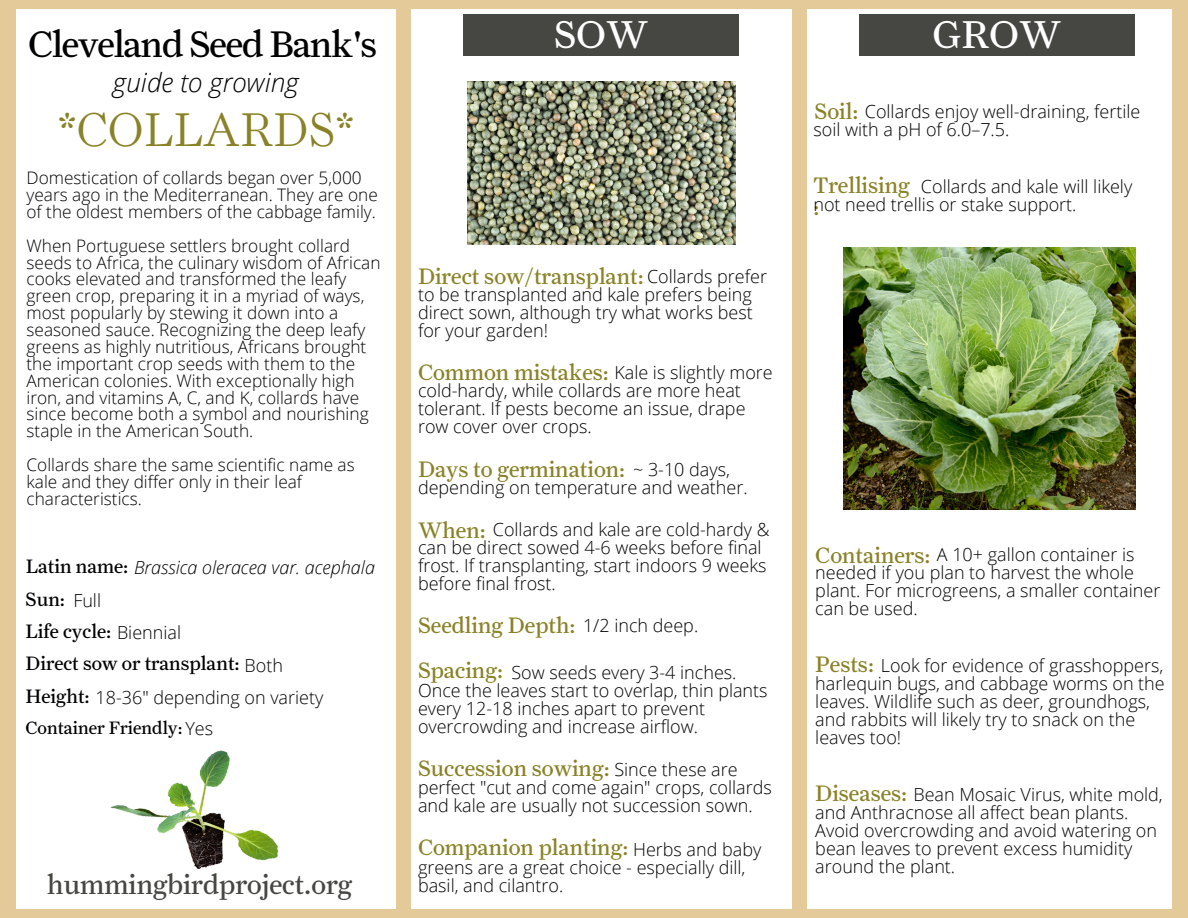
<style>
.page{position:relative;width:1188px;height:918px;background:#e4c999}
.page>*{position:absolute;margin:0;border:0;box-sizing:border-box;transform-origin:0 0}
.t1{font:300 47.55px "Farnham Display";color:#898227}
.t2{font:39px "Farnham Text";color:#fff}
.t3{font:37.2px "Farnham Text";letter-spacing:-.03em;color:#000}
.t4{font:27.75px "Farnham Text";color:#464743}
.t5{font:italic 300 26.25px "Open Sans";color:#000}
.t6{font:22.5px/22.5px "Farnham Text";color:#898227}
.t7{font:19.5px "Farnham Text";color:#000}
.t8{font:300 18px/18px "Open Sans";color:#000}
.t9{font:italic 300 18px "Open Sans";color:#000}
.t10{font:18px "Farnham Text";color:#000}
.t11{font:300 17.25px/16.8px "Open Sans";color:#000}
.s1{font-family:"Farnham Text";font-weight:400;font-style:normal;font-size:19.5px}
.s2{font-family:"Open Sans";font-weight:300;font-size:18px}
.s3{font-family:"Farnham Text";font-weight:400;font-size:19.5px}
.s4{font-family:"Open Sans";font-weight:300}
</style>
<div class="page">
<div style="left:16px;top:10px;width:380px;height:898px;background:#fff"></div>
<div style="left:411px;top:10px;width:381px;height:898px;background:#fff"></div>
<div style="left:807px;top:10px;width:365px;height:898px;background:#fff"></div>
<img style="left:468px;top:81px;width:268px;height:163px">
<img style="left:844px;top:247px;width:291px;height:262px">
<div style="left:464px;top:14px;width:275px;height:42px;background:#464743"></div>
<div style="left:859px;top:14px;width:276px;height:42px;background:#464743"></div>
<img style="left:110px;top:750px;width:169px;height:119px">
<p class="t3" style="left:28px;top:22px;width:350px">Cleveland Seed Bank's</p>
<p class="t5" style="left:113px;top:64px;width:187px">guide to growing</p>
<p class="t1" style="left:58px;top:111px;width:298px">*COLLARDS*</p>
<p class="t11" style="left:27px;top:169px;width:353px">Domestication of collards began over 5,000 years ago in the Mediterranean. They are one of the oldest members of the cabbage family.</p>
<p class="t11" style="left:27px;top:237px;width:356px">When Portuguese settlers brought collard seeds to Africa, the culinary wisdom of African cooks elevated and transformed the leafy green crop, preparing it in a myriad of ways, most popularly by stewing it down into a seasoned sauce. Recognizing the deep leafy greens as highly nutritious, Africans brought the important crop seeds with them to the American colonies. With exceptionally high iron, and vitamins A, C, and K, collards have since become both a symbol and nourishing staple in the American South.</p>
<p class="t11" style="left:27px;top:456px;width:330px">Collards share the same scientific name as kale and they differ only in their leaf characteristics.</p>
<p class="t9" style="left:26px;top:555px;width:351px"><span class="s1">Latin name:</span> Brassica oleracea var. acephala</p>
<p class="t7" style="left:26px;top:587px;width:77px">Sun: <span class="s2">Full</span></p>
<p class="t7" style="left:26px;top:620px;width:157px">Life cycle: <span class="s2">Biennial</span></p>
<p class="t7" style="left:26px;top:652px;width:259px">Direct sow or transplant: <span class="s2">Both</span></p>
<p class="t8" style="left:26px;top:688px;width:299px"><span class="s3">Height:</span> 18-36" depending on variety</p>
<p class="t10" style="left:26px;top:717px;width:189px">Container Friendly: <span class="s4">Yes</span></p>
<p class="t4" style="left:47px;top:868px;width:307px">hummingbirdproject.org</p>
<p class="t2" style="left:554px;top:11px;width:96px">SOW</p>
<p class="t2" style="left:933px;top:11px;width:130px">GROW</p>
<p class="t6" style="left:418px;top:265px;width:227px">Direct sow/transplant:</p>
<p class="t8" style="left:418px;top:267px;width:351px;text-indent:229px">Collards prefer to be transplanted and kale prefers being direct sown, although try what works best for your garden!</p>
<p class="t6" style="left:418px;top:360px;width:192px">Common mistakes:</p>
<p class="t8" style="left:418px;top:363px;width:356px;text-indent:196px">Kale is slightly more cold-hardy, while collards are more heat tolerant. If pests become an issue, drape row cover over crops.</p>
<p class="t6" style="left:418px;top:457px;width:209px">Days to germination:</p>
<p class="t8" style="left:418px;top:460px;width:331px;text-indent:215px">~ 3-10 days, depending on temperature and weather.</p>
<p class="t6" style="left:418px;top:518px;width:69px">When:</p>
<p class="t8" style="left:418px;top:520px;width:353px;text-indent:75px">Collards and kale are cold-hardy &amp; can be direct sowed 4-6 weeks before final frost. If transplanting, start indoors 9 weeks before final frost.</p>
<p class="t6" style="left:418px;top:614px;width:159px">Seedling Depth:</p>
<p class="t8" style="left:583px;top:616px;width:117px">1/2 inch deep.</p>
<p class="t6" style="left:418px;top:659px;width:86px">Spacing:</p>
<p class="t8" style="left:418px;top:663px;width:351px;text-indent:94px">Sow seeds every 3-4 inches.<br>Once the leaves start to overlap, thin plants every 12-18 inches apart to prevent overcrowding and increase airflow.</p>
<p class="t6" style="left:418px;top:757px;width:193px">Succession sowing:</p>
<p class="t8" style="left:418px;top:760px;width:355px;text-indent:196px">Since these are perfect "cut and come again" crops, collards and kale are usually not succession sown.</p>
<p class="t6" style="left:418px;top:836px;width:212px">Companion planting:</p>
<p class="t8" style="left:418px;top:840px;width:345px;text-indent:215px">Herbs and baby greens are a great choice - especially dill, basil, and cilantro.</p>
<p class="t6" style="left:815px;top:100px;width:45px">Soil:</p>
<p class="t8" style="left:813px;top:102px;width:329px;text-indent:51px">Collards enjoy well-draining, fertile soil with a pH of 6.0–7.5.</p>
<p class="t6" style="left:813px;top:174px;width:98px">Trellising :</p>
<p class="t8" style="left:813px;top:177px;width:320px;text-indent:108px">Collards and kale will likely not need trellis or stake support.</p>
<p class="t6" style="left:815px;top:544px;width:117px">Containers:</p>
<p class="t8" style="left:815px;top:545px;width:347px;text-indent:122px">A 10+ gallon container is needed if you plan to harvest the whole plant. For microgreens, a smaller container can be used.</p>
<p class="t6" style="left:815px;top:653px;width:60px">Pests:</p>
<p class="t8" style="left:815px;top:656px;width:351px;text-indent:65px">Look for evidence of grasshoppers, harlequin bugs, and cabbage worms on the leaves. Wildlife such as deer, groundhogs, and rabbits will likely try to snack on the leaves too!</p>
<p class="t6" style="left:815px;top:782px;width:93px">Diseases:</p>
<p class="t8" style="left:815px;top:785px;width:349px;text-indent:98px">Bean Mosaic Virus, white mold, and Anthracnose all affect bean plants.<br>Avoid overcrowding and avoid watering on bean leaves to prevent excess humidity around the plant.</p>
</div>
